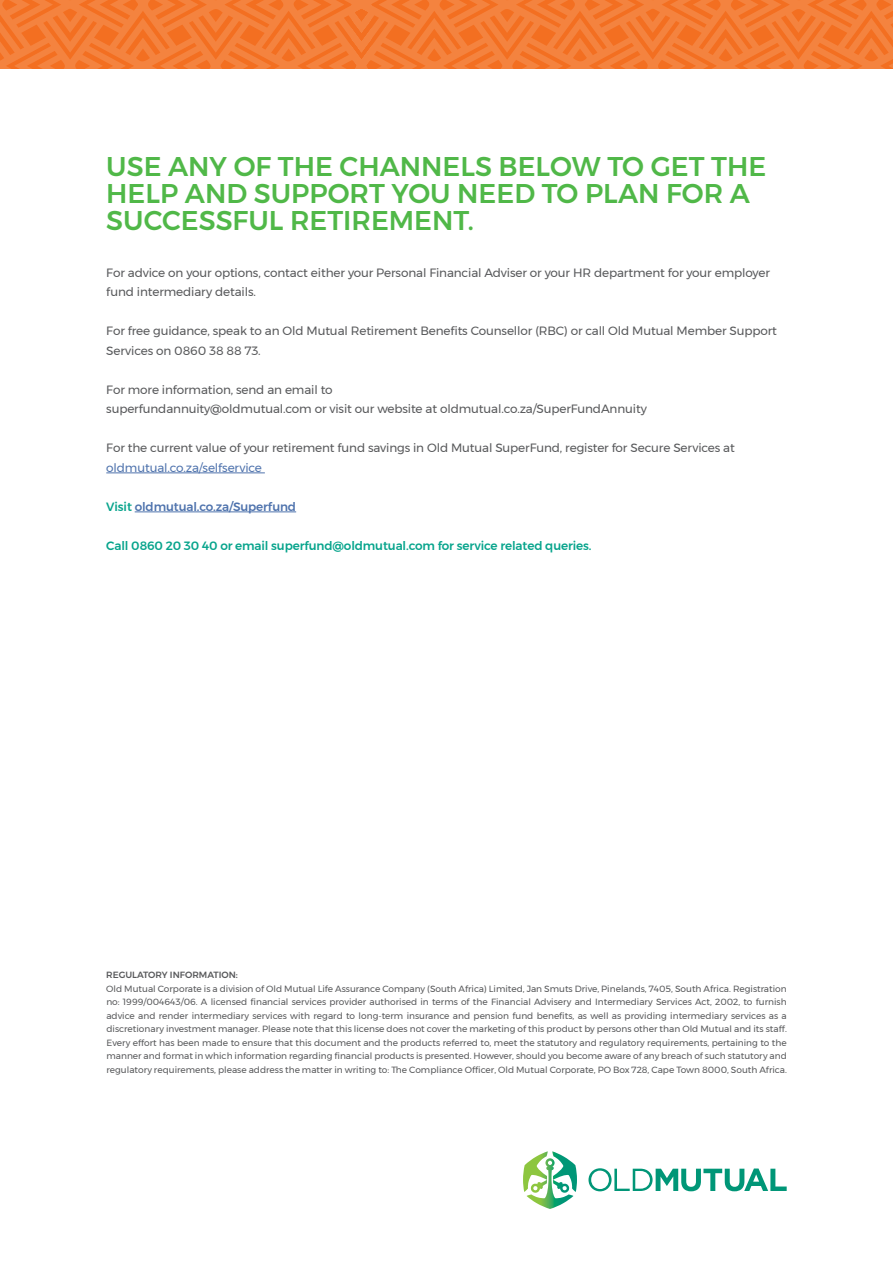
<style>
.page{position:relative;width:893px;height:1263px;background:#fff}
.page>*{position:absolute;margin:0;border:0;box-sizing:border-box;transform-origin:0 0}
.t1{font:500 27px/27px "Montserrat";color:#50b848}
.t2{font:12px/19.5px "Montserrat";letter-spacing:-.01em;color:#58595b}
.t3{font:500 12px "Montserrat";letter-spacing:-.01em;color:#07a48c}
.t4{font:500 12px "Montserrat";letter-spacing:-.01em;color:#4f73ad}
.t5{font:12px "Montserrat";letter-spacing:-.01em;color:#4f73ad}
.t6{font:9px/13.5px "Montserrat";color:#58595b;text-align:justify}
.t7{font:500 9px "Montserrat";color:#58595b}
.s1{color:#07a48c}
</style>
<div class="page">
<svg style="left:0;top:0;width:893px;height:68px;background:#f37b33"></svg>
<hr style="left:106px;top:473px;width:159px;height:1px;background:#4f73ad">
<hr style="left:135px;top:512px;width:161px;height:1px;background:#4f73ad">
<svg style="left:523px;top:1151px;width:54px;height:58px"></svg>
<svg style="left:588px;top:1168px;width:199px;height:23px"></svg>
<h1 class="t1" style="left:106px;top:152px;width:661px">USE ANY OF THE CHANNELS BELOW TO GET THE<br>HELP AND SUPPORT YOU NEED TO PLAN FOR A<br>SUCCESSFUL RETIREMENT.</h1>
<h2 class="t2" style="left:106px;top:263px;width:665px">For advice on your options, contact either your Personal Financial Adviser or your HR department for your employer fund intermediary details.</h2>
<h2 class="t2" style="left:106px;top:321px;width:672px">For free guidance, speak to an Old Mutual Retirement Benefits Counsellor (RBC) or call Old Mutual Member Support<br>Services on 0860 38 88 73.</h2>
<h2 class="t2" style="left:106px;top:380px;width:542px">For more information, send an email to<br>superfundannuity@oldmutual.com or visit our website at oldmutual.co.za/SuperFundAnnuity</h2>
<h2 class="t2" style="left:106px;top:438px;width:630px">For the current value of your retirement fund savings in Old Mutual SuperFund, register for Secure Services at</h2>
<h2 class="t5" style="left:106px;top:458px;width:157px">oldmutual.co.za/selfservice</h2>
<h2 class="t4" style="left:106px;top:497px;width:191px"><span class="s1">Visit</span> oldmutual.co.za/Superfund</h2>
<h2 class="t3" style="left:106px;top:536px;width:487px">Call 0860 20 30 40 or email superfund@oldmutual.com for service related queries.</h2>
<p class="t7" style="left:106px;top:968px;width:133px">REGULATORY INFORMATION:</p>
<p class="t6" style="left:106px;top:982px;width:682px">Old Mutual Corporate is a division of Old Mutual Life Assurance Company (South Africa) Limited, Jan Smuts Drive, Pinelands, 7405, South Africa. Registration no: 1999/004643/06. A licensed financial services provider authorised in terms of the Financial Advisery and Intermediary Services Act, 2002, to furnish advice and render intermediary services with regard to long-term insurance and pension fund benefits, as well as providing intermediary services as a discretionary investment manager. Please note that this license does not cover the marketing of this product by persons other than Old Mutual and its staff.<br>Every effort has been made to ensure that this document and the products referred to, meet the statutory and regulatory requirements, pertaining to the manner and format in which information regarding financial products is presented. However, should you become aware of any breach of such statutory and regulatory requirements, please address the matter in writing to: The Compliance Officer, Old Mutual Corporate, PO Box 728, Cape Town 8000, South Africa.</p>
</div>
